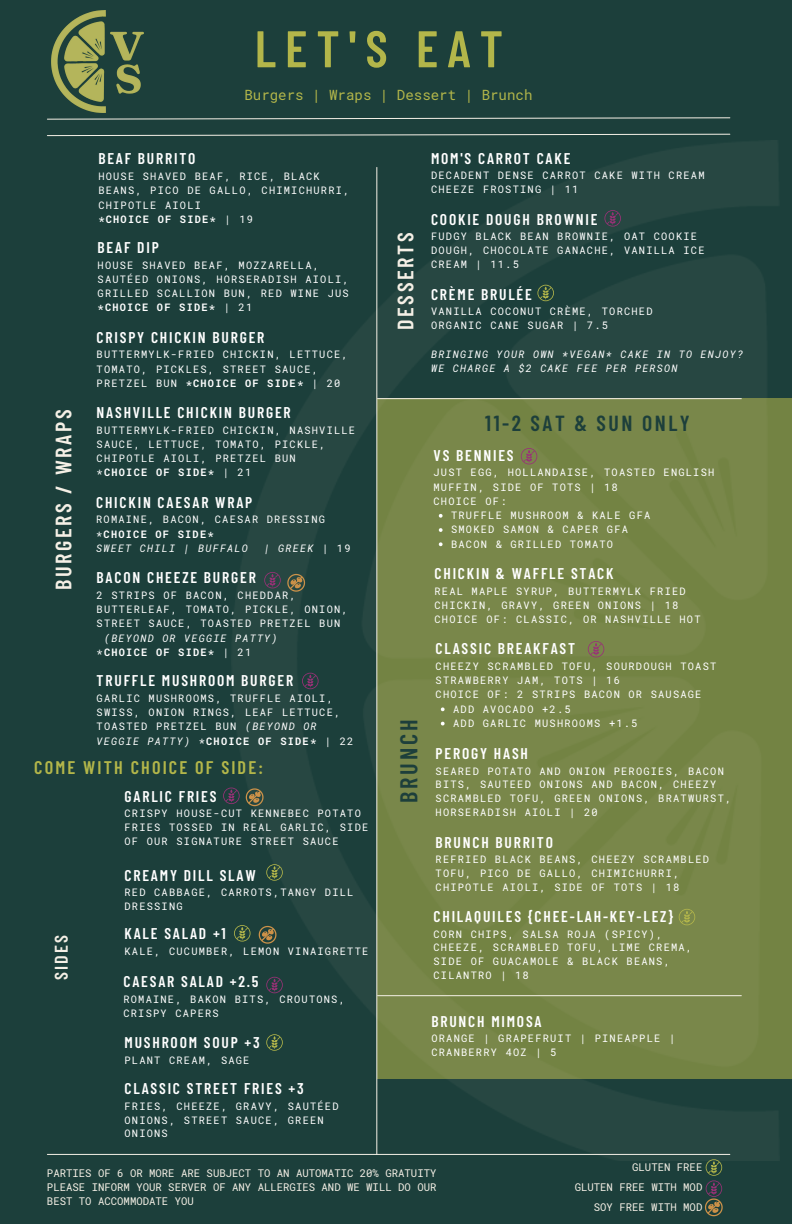
<style>
.page{position:relative;width:792px;height:1224px;background:#1c3f3b}
.page>*{position:absolute;margin:0;border:0;box-sizing:border-box;transform-origin:0 0}
.t1{font:600 51.5px "Barlow Condensed";letter-spacing:.175em;color:#b3b64a}
.t2{font:600 24.3px "Barlow Condensed";letter-spacing:.115em;color:#1d3f3b}
.t3{font:600 22.3px "Barlow Condensed";letter-spacing:.115em;color:#f5f0e6}
.t4{font:600 21.8px "Barlow Condensed";letter-spacing:.115em;color:#1d3f3b}
.t5{font:600 18.3px "Barlow Condensed";letter-spacing:.115em;color:#b3b64a}
.t6{font:600 18.3px "Barlow Condensed";letter-spacing:.115em;color:#f5f0e6}
.t7{font:600 15.5px "Barlow Condensed";letter-spacing:.115em;color:#fff}
.t8{font:14.1px "Roboto Mono";color:#b3b64a}
.t9{font:10.6px/14.2px "Roboto Mono";color:#f5f0e6}
.t10{font:10.4px/13.8px "Roboto Mono";letter-spacing:.115em;color:#fff}
.t11{font:italic 10.4px "Roboto Mono";letter-spacing:.12em;color:#fff}
.t12{font:700 10.4px "Roboto Mono";letter-spacing:.115em;color:#fff}
.s1{font-weight:400}
.s2{font-weight:700}
.s3{font-style:normal}
.s4{font-style:italic}
</style>
<div class="page">
<svg style="left:47px;top:117px;width:684px;height:3px"></svg>
<div style="left:377px;top:399px;width:415px;height:680px;background:#738343"></div>
<img style="left:231px;top:140px;width:549px;height:1021px">
<svg style="left:47px;top:133px;width:684px;height:3px"></svg>
<hr style="left:47px;top:1154px;width:683px;height:1px;background:#f5f0e6">
<hr style="left:376px;top:167px;width:1px;height:987px;background:#f5f0e6">
<hr style="left:378px;top:398px;width:363px;height:1px;background:#f5f0e6">
<hr style="left:378px;top:995px;width:363px;height:1px;background:#f5f0e6">
<img style="left:52px;top:10px;width:91px;height:103px">
<svg style="left:705px;top:1159px;width:18px;height:57px"></svg>
<svg style="left:439px;top:514px;width:4px;height:4px"></svg>
<svg style="left:439px;top:528px;width:4px;height:4px"></svg>
<svg style="left:439px;top:542px;width:4px;height:4px"></svg>
<svg style="left:441px;top:707px;width:4px;height:4px"></svg>
<svg style="left:441px;top:722px;width:4px;height:3px"></svg>
<svg style="left:234px;top:925px;width:17px;height:17px"></svg>
<svg style="left:266px;top:977px;width:17px;height:16px"></svg>
<svg style="left:266px;top:1034px;width:17px;height:17px"></svg>
<svg style="left:266px;top:864px;width:17px;height:17px"></svg>
<svg style="left:223px;top:788px;width:17px;height:16px"></svg>
<svg style="left:679px;top:909px;width:16px;height:16px"></svg>
<svg style="left:588px;top:641px;width:16px;height:16px"></svg>
<svg style="left:521px;top:448px;width:16px;height:16px"></svg>
<svg style="left:264px;top:572px;width:17px;height:16px"></svg>
<svg style="left:302px;top:673px;width:17px;height:16px"></svg>
<svg style="left:537px;top:285px;width:17px;height:16px"></svg>
<svg style="left:604px;top:210px;width:17px;height:17px"></svg>
<svg style="left:259px;top:926px;width:18px;height:18px"></svg>
<svg style="left:246px;top:788px;width:18px;height:18px"></svg>
<svg style="left:287px;top:574px;width:18px;height:18px"></svg>
<p class="t1" style="left:255px;top:16px;width:250px">LET'S EAT</p>
<p class="t8" style="left:244px;top:85px;width:290px">Burgers | Wraps | Dessert | Brunch</p>
<p class="t7" style="left:98px;top:149px;width:99px">BEAF BURRITO</p>
<p class="t10" style="left:98px;top:169px;width:253px;line-height:14.2px">HOUSE SHAVED BEAF, RICE, BLACK<br>BEANS, PICO DE GALLO, CHIMICHURRI,<br>CHIPOTLE AIOLI</p>
<p class="t12" style="left:98px;top:212px;width:156px">*CHOICE OF SIDE* <span class="s1">| 19</span></p>
<p class="t3" style="left:49px;top:590px;width:182px;rotate:-90deg">BURGERS / WRAPS</p>
<p class="t7" style="left:98px;top:237px;width:63px">BEAF DIP</p>
<p class="t10" style="left:98px;top:257px;width:253px;line-height:14.2px">HOUSE SHAVED BEAF, MOZZARELLA,<br>SAUTÉED ONIONS, HORSERADISH AIOLI,<br>GRILLED SCALLION BUN, RED WINE JUS <span class="s2">*CHOICE OF SIDE*</span> | 21</p>
<p class="t7" style="left:97px;top:327px;width:169px">CRISPY CHICKIN BURGER</p>
<p class="t10" style="left:97px;top:347px;width:253px;line-height:14.2px">BUTTERMYLK-FRIED CHICKIN, LETTUCE,<br>TOMATO, PICKLES, STREET SAUCE,<br>PRETZEL BUN <span class="s2">*CHOICE OF SIDE*</span> | 20</p>
<p class="t7" style="left:97px;top:402px;width:196px">NASHVILLE CHICKIN BURGER</p>
<p class="t10" style="left:97px;top:423px;width:260px;line-height:14.2px">BUTTERMYLK-FRIED CHICKIN, NASHVILLE<br>SAUCE, LETTUCE, TOMATO, PICKLE,<br>CHIPOTLE AIOLI, PRETZEL BUN</p>
<p class="t12" style="left:97px;top:466px;width:156px"><span class="s1">*</span>CHOICE OF SIDE* <span class="s1">| 21</span></p>
<p class="t7" style="left:96px;top:492px;width:158px">CHICKIN CAESAR WRAP</p>
<p class="t10" style="left:96px;top:512px;width:230px;line-height:14.2px">ROMAINE, BACON, CAESAR DRESSING *<span class="s2">CHOICE OF SIDE*</span></p>
<p class="t11" style="left:96px;top:541px;width:153px">SWEET CHILI | BUFFALO</p>
<p class="t11" style="left:264px;top:541px;width:88px">| GREEK <span class="s3">| 19</span></p>
<p class="t7" style="left:97px;top:568px;width:161px">BACON CHEEZE BURGER</p>
<p class="t10" style="left:97px;top:588px;width:201px">2 STRIPS OF BACON, CHEDDAR,</p>
<p class="t10" style="left:97px;top:602px;width:253px">BUTTERLEAF, TOMATO, PICKLE, ONION,</p>
<p class="t10" style="left:97px;top:616px;width:245px">STREET SAUCE, TOASTED PRETZEL BUN</p>
<p class="t11" style="left:104px;top:631px;width:175px">(BEYOND OR VEGGIE PATTY)</p>
<p class="t12" style="left:97px;top:645px;width:156px"><span class="s1">*</span>CHOICE OF SIDE* <span class="s1">| 21</span></p>
<p class="t7" style="left:97px;top:671px;width:198px">TRUFFLE MUSHROOM BURGER</p>
<p class="t10" style="left:97px;top:691px;width:258px;line-height:14.2px">GARLIC MUSHROOMS, TRUFFLE AIOLI, SWISS, ONION RINGS, LEAF LETTUCE, TOASTED PRETZEL BUN <span class="s4">(BEYOND OR VEGGIE PATTY)</span> *<span class="s2">CHOICE OF SIDE*</span> | 22</p>
<p class="t5" style="left:34px;top:756px;width:230px">COME WITH CHOICE OF SIDE:</p>
<p class="t6" style="left:50px;top:980px;width:47px;rotate:-90deg">SIDES</p>
<p class="t7" style="left:125px;top:786px;width:94px">GARLIC FRIES</p>
<p class="t10" style="left:125px;top:806px;width:245px">CRISPY HOUSE-CUT KENNEBEC POTATO<br>FRIES TOSSED IN REAL GARLIC, SIDE<br>OF OUR SIGNATURE STREET SAUCE</p>
<p class="t7" style="left:125px;top:865px;width:133px">CREAMY DILL SLAW</p>
<p class="t10" style="left:125px;top:885px;width:230px">RED CABBAGE, CARROTS,TANGY DILL<br>DRESSING</p>
<p class="t7" style="left:125px;top:924px;width:103px">KALE SALAD +1</p>
<p class="t10" style="left:125px;top:944px;width:245px">KALE, CUCUMBER, LEMON VINAIGRETTE</p>
<p class="t7" style="left:123px;top:972px;width:137px">CAESAR SALAD +2.5</p>
<p class="t10" style="left:123px;top:992px;width:223px">ROMAINE, BAKON BITS, CROUTONS,<br>CRISPY CAPERS</p>
<p class="t7" style="left:125px;top:1033px;width:137px">MUSHROOM SOUP +3</p>
<p class="t10" style="left:125px;top:1053px;width:126px">PLANT CREAM, SAGE</p>
<p class="t7" style="left:125px;top:1079px;width:181px">CLASSIC STREET FRIES +3</p>
<p class="t10" style="left:125px;top:1099px;width:216px">FRIES, CHEEZE, GRAVY, SAUTÉED<br>ONIONS, STREET SAUCE, GREEN<br>ONIONS</p>
<p class="t3" style="left:391px;top:330px;width:99px;rotate:-90deg">DESSERTS</p>
<p class="t7" style="left:431px;top:148px;width:141px">MOM'S CARROT CAKE</p>
<p class="t10" style="left:431px;top:168px;width:275px">DECADENT DENSE CARROT CAKE WITH CREAM<br>CHEEZE FROSTING | 11</p>
<p class="t7" style="left:431px;top:209px;width:168px">COOKIE DOUGH BROWNIE</p>
<p class="t10" style="left:431px;top:230px;width:275px">FUDGY BLACK BEAN BROWNIE, OAT COOKIE<br>DOUGH, CHOCOLATE GANACHE, VANILLA ICE<br>CREAM | 11.5</p>
<p class="t7" style="left:431px;top:284px;width:102px">CRÈME BRULÉE</p>
<p class="t10" style="left:431px;top:304px;width:223px">VANILLA COCONUT CRÈME, TORCHED<br>ORGANIC CANE SUGAR | 7.5</p>
<p class="t11" style="left:431px;top:347px;width:314px">BRINGING YOUR OWN *VEGAN* CAKE IN TO ENJOY?</p>
<p class="t11" style="left:431px;top:361px;width:248px">WE CHARGE A $2 CAKE FEE PER PERSON</p>
<p class="t2" style="left:393px;top:803px;width:85px;rotate:-90deg">BRUNCH</p>
<p class="t4" style="left:485px;top:409px;width:206px">11-2 SAT &amp; SUN ONLY</p>
<p class="t7" style="left:434px;top:445px;width:82px">VS BENNIES</p>
<p class="t10" style="left:434px;top:465px;width:282px;line-height:14.2px">JUST EGG, HOLLANDAISE, TOASTED ENGLISH<br>MUFFIN, SIDE OF TOTS | 18</p>
<p class="t10" style="left:434px;top:494px;width:74px">CHOICE OF:</p>
<p class="t10" style="left:451px;top:508px;width:201px">TRUFFLE MUSHROOM &amp; KALE GFA</p>
<p class="t10" style="left:451px;top:522px;width:178px">SMOKED SAMON &amp; CAPER GFA</p>
<p class="t10" style="left:451px;top:537px;width:164px">BACON &amp; GRILLED TOMATO</p>
<p class="t7" style="left:435px;top:564px;width:181px">CHICKIN &amp; WAFFLE STACK</p>
<p class="t10" style="left:435px;top:584px;width:268px">REAL MAPLE SYRUP, BUTTERMYLK FRIED<br>CHICKIN, GRAVY, GREEN ONIONS | 18<br>CHOICE OF: CLASSIC, OR NASHVILLE HOT</p>
<p class="t7" style="left:436px;top:639px;width:141px">CLASSIC BREAKFAST</p>
<p class="t10" style="left:436px;top:659px;width:282px;line-height:14.2px">CHEEZY SCRAMBLED TOFU, SOURDOUGH TOAST<br>STRAWBERRY JAM, TOTS | 16</p>
<p class="t10" style="left:436px;top:688px;width:267px">CHOICE OF: 2 STRIPS BACON OR SAUSAGE</p>
<p class="t10" style="left:453px;top:702px;width:119px">ADD AVOCADO +2.5</p>
<p class="t10" style="left:453px;top:716px;width:186px">ADD GARLIC MUSHROOMS +1.5</p>
<p class="t7" style="left:436px;top:744px;width:94px">PEROGY HASH</p>
<p class="t10" style="left:436px;top:764px;width:297px">SEARED POTATO AND ONION PEROGIES, BACON BITS, SAUTEED ONIONS AND BACON, CHEEZY SCRAMBLED TOFU, GREEN ONIONS, BRATWURST, HORSERADISH AIOLI | 20</p>
<p class="t7" style="left:436px;top:832px;width:119px">BRUNCH BURRITO</p>
<p class="t10" style="left:436px;top:852px;width:275px">REFRIED BLACK BEANS, CHEEZY SCRAMBLED<br>TOFU, PICO DE GALLO, CHIMICHURRI,<br>CHIPOTLE AIOLI, SIDE OF TOTS | 18</p>
<p class="t7" style="left:434px;top:907px;width:241px">CHILAQUILES {CHEE-LAH-KEY-LEZ}</p>
<p class="t10" style="left:434px;top:927px;width:260px">CORN CHIPS, SALSA ROJA (SPICY),<br>CHEEZE, SCRAMBLED TOFU, LIME CREMA,<br>SIDE OF GUACAMOLE &amp; BLACK BEANS,<br>CILANTRO | 18</p>
<p class="t7" style="left:431px;top:1011px;width:112px">BRUNCH MIMOSA</p>
<p class="t10" style="left:431px;top:1031px;width:245px">ORANGE | GRAPEFRUIT | PINEAPPLE |<br>CRANBERRY 4OZ | 5</p>
<p class="t9" style="left:47px;top:1166px;width:391px">PARTIES OF 6 OR MORE ARE SUBJECT TO AN AUTOMATIC 20% GRATUITY</p>
<p class="t9" style="left:47px;top:1180px;width:391px">PLEASE INFORM YOUR SERVER OF ANY ALLERGIES AND WE WILL DO OUR<br>BEST TO ACCOMMODATE YOU</p>
<p class="t9" style="left:632px;top:1160px;width:72px">GLUTEN FREE</p>
<p class="t9" style="left:575px;top:1180px;width:129px">GLUTEN FREE WITH MOD</p>
<p class="t9" style="left:594px;top:1200px;width:110px">SOY FREE WITH MOD</p>
</div>
